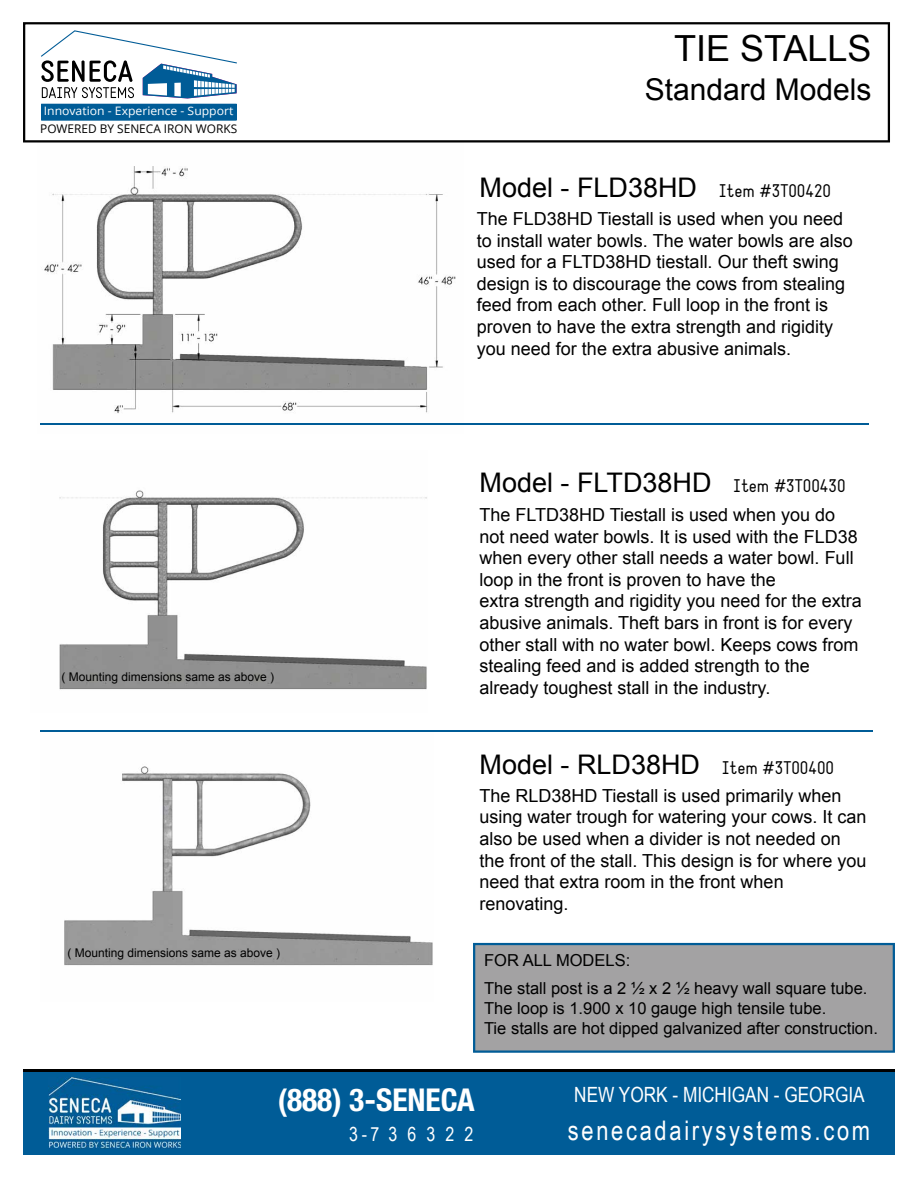
<style>
.page{position:relative;width:918px;height:1188px;background:#fff}
.page>*{position:absolute;margin:0;border:0;box-sizing:border-box;transform-origin:0 0}
.t1{font:36px "Arial";color:#000}
.t2{font:700 condensed 31.5px "Helvetica Neue";color:#fff}
.t3{font:30px "Arial";color:#000}
.t4{font:27px "Arial";color:#000}
.t5{font:27px "Arial Narrow";letter-spacing:.1em;color:#fff}
.t6{font:21px "Arial Narrow";color:#fff}
.t7{font:19.5px "Arial Narrow";letter-spacing:.52em;color:#fff}
.t8{font:18px/21.6px "Arial";color:#000}
.t9{font:16.5px/28.8px "Arial";color:#000}
.t10{font:12px "Arial";color:#000}
.t11{font:12px "Open Sans";color:#000}
.t12{font:11.7px "Open Sans";color:#fff;scale:1.05 1}
.s1{font-family:"Static";font-size:18px}
</style>
<div class="page">
<img style="left:59px;top:490px;width:368px;height:200px">
<img style="left:38px;top:142px;width:426px;height:283px">
<img style="left:64px;top:766px;width:369px;height:200px">
<hr style="left:40px;top:423px;width:829px;height:1px;background:#005c97">
<hr style="left:40px;top:730px;width:833px;height:2px;background:#005c97">
<div style="left:473px;top:943px;width:422px;height:110px;background:#a3a2a3"></div>
<svg style="left:23px;top:22px;width:867px;height:120px"></svg>
<svg style="left:643px;top:25px;width:231px;height:83px"></svg>
<div style="left:41px;top:104px;width:196px;height:16px;background:#005c97"></div>
<svg style="left:40px;top:30px;width:198px;height:68px"></svg>
<hr style="left:41px;top:120px;width:196px;height:1px;background:#005c97">
<div style="left:23px;top:1070px;width:872px;height:85px;background:#005c97"></div>
<img style="left:49px;top:1078px;width:132px;height:71px">
<hr style="left:23px;top:1069px;width:872px;height:3px;background:#000">
<p class="t12" style="left:44px;top:103px;width:182px">Innovation - Experience - Support</p>
<p class="t11" style="left:40px;top:121px;width:198px">POWERED BY SENECA IRON WORKS</p>
<p class="t10" style="left:62px;top:669px;width:214px">( Mounting dimensions same as above )</p>
<p class="t10" style="left:68px;top:944px;width:214px">( Mounting dimensions same as above )</p>
<h1 class="t1" style="left:674px;top:24px;width:199px">TIE STALLS</h1>
<h3 class="t3" style="left:645px;top:70px;width:228px">Standard Models</h3>
<h3 class="t4" style="left:480px;top:170px;width:353px">Model - FLD38HD <span class="s1">Item #3T00420</span></h3>
<p class="t8" style="left:477px;top:208px;width:377px">The FLD38HD Tiestall is used when you need to install water bowls. The water bowls are also used for a FLTD38HD tiestall. Our theft swing design is to discourage the cows from stealing feed from each other. Full loop in the front is proven to have the extra strength and rigidity you need for the extra abusive animals.</p>
<h3 class="t4" style="left:480px;top:465px;width:368px">Model - FLTD38HD <span class="s1">Item #3T00430</span></h3>
<p class="t8" style="left:480px;top:504px;width:384px">The FLTD38HD Tiestall is used when you do not need water bowls. It is used with the FLD38 when every other stall needs a water bowl. Full loop in the front is proven to have the<br>extra strength and rigidity you need for the extra abusive animals. Theft bars in front is for every other stall with no water bowl. Keeps cows from stealing feed and is added strength to the already toughest stall in the industry.</p>
<h3 class="t4" style="left:480px;top:747px;width:356px">Model - RLD38HD <span class="s1">Item #3T00400</span></h3>
<p class="t8" style="left:480px;top:785px;width:389px">The RLD38HD Tiestall is used primarily when using water trough for watering your cows. It can also be used when a divider is not needed on the front of the stall. This design is for where you need that extra room in the front when renovating.</p>
<p class="t9" style="left:484px;top:946px;width:385px">FOR ALL MODELS:<br>The stall post is a 2 ½ x 2 ½ heavy wall square tube.</p>
<p class="t9" style="left:484px;top:999px;width:395px;line-height:19.8px">The loop is 1.900 x 10 gauge high tensile tube.<br>Tie stalls are hot dipped galvanized after construction.</p>
<h2 class="t2" style="left:278px;top:1081px;width:198px">(888) 3-SENECA</h2>
<p class="t6" style="left:574px;top:1079px;width:292px">NEW YORK - MICHIGAN - GEORGIA</p>
<p class="t7" style="left:349px;top:1120px;width:126px">3-736322</p>
<h3 class="t5" style="left:568px;top:1110px;width:304px">senecadairysystems.com</h3>
</div>
